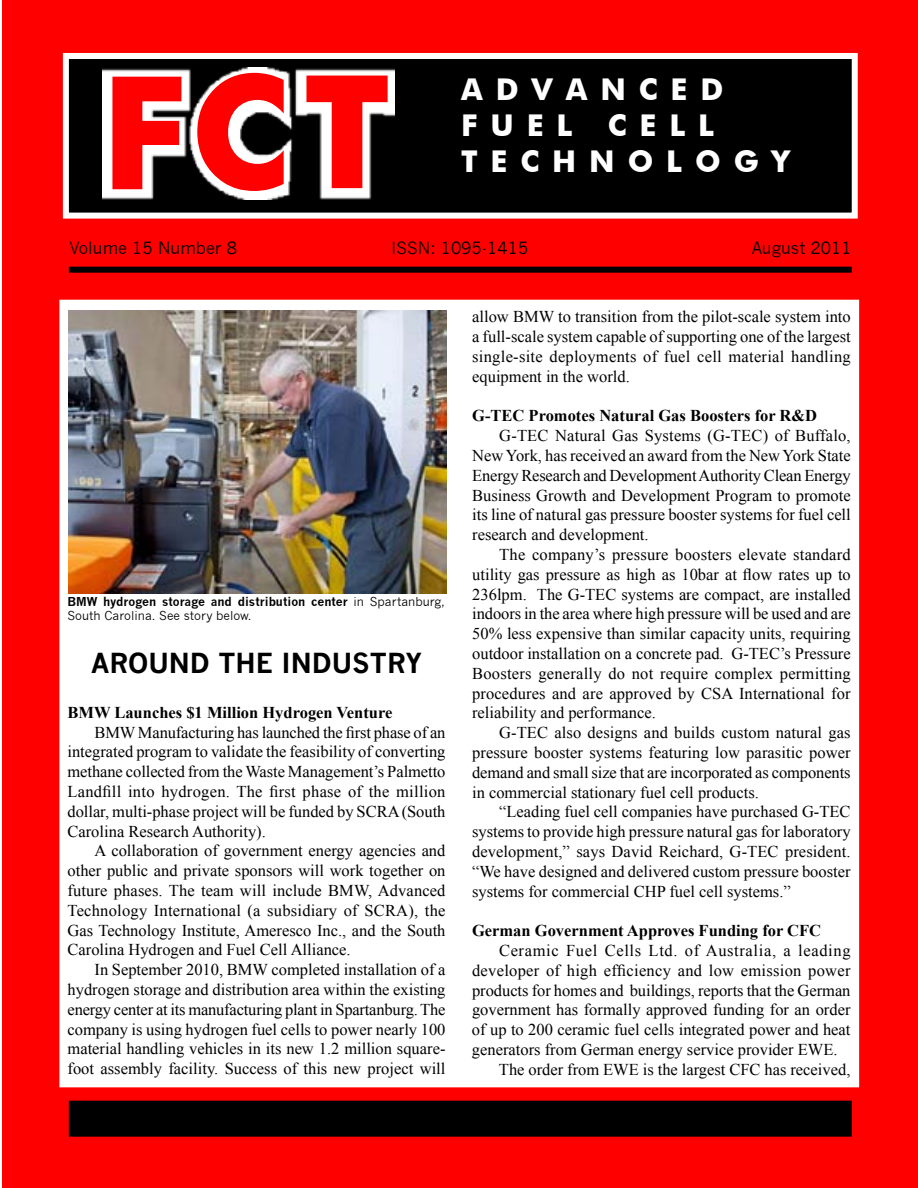
<style>
.page{position:relative;width:918px;height:1188px;background:#fff}
.page>*{position:absolute;margin:0;border:0;box-sizing:border-box;transform-origin:0 0}
.t1{font:700 157.5px "Futura BT";color:#f00}
.t2{font:700 30px/36px "Futura BT";letter-spacing:.43em;color:#fff}
.t3{font:700 27px "News Gothic";color:#000}
.t4{font:16.5px/19.8px "Times New Roman";color:#000;text-align:justify}
.t5{font:700 16.5px "Times New Roman";color:#000}
.t6{font:16.5px "Times New Roman";letter-spacing:.04em;color:#000}
.t7{font:16.5px "News Gothic";color:#000}
.t8{font:12px/14.4px "News Gothic";color:#000}
.s1{font-weight:700}
</style>
<div class="page">
<div style="left:2px;top:0;width:916px;height:1188px;background:#f00"></div>
<div style="left:66px;top:56px;width:789px;height:160px;background:#000"></div>
<div style="left:63px;top:53px;width:795px;height:166px;border:6px solid #fff"></div>
<div style="left:69px;top:1101px;width:783px;height:36px;background:#000"></div>
<div style="left:69px;top:267px;width:783px;height:6px;background:#000"></div>
<img style="left:102px;top:67px;width:293px;height:132px">
<div style="left:60px;top:300px;width:798px;height:787px;background:#fff"></div>
<img style="left:68px;top:310px;width:378px;height:284px">
<h1 class="t1" style="left:190px;top:36px;width:100px">C</h1>
<h1 class="t1" style="left:100px;top:37px;width:292px">F T</h1>
<h2 class="t2" style="left:461px;top:71px;width:330px">ADVANCED<br>FUEL CELL<br>TECHNOLOGY</h2>
<p class="t7" style="left:70px;top:238px;width:169px">Volume 15 Number 8</p>
<p class="t7" style="left:391px;top:238px;width:139px">ISSN: 1095-1415</p>
<p class="t7" style="left:752px;top:239px;width:102px">August 2011</p>
<p class="t8" style="left:68px;top:594px;width:379px"><span class="s1">BMW hydrogen storage and distribution center</span> in Spartanburg,<br>South Carolina. See story below.</p>
<h3 class="t3" style="left:91px;top:646px;width:332px">AROUND THE INDUSTRY</h3>
<p class="t5" style="left:68px;top:701px;width:327px">BMW Launches $1 Million Hydrogen Venture</p>
<p class="t4" style="left:67px;top:722px;width:380px;text-indent:27px">BMW Manufacturing has launched the first phase of an integrated program to validate the feasibility of converting methane collected from the Waste Management’s Palmetto Landfill into hydrogen. The first phase of the million dollar, multi-phase project will be funded by SCRA(South Carolina Research Authority).</p>
<p class="t4" style="left:68px;top:841px;width:380px;text-indent:27px">A collaboration of government energy agencies and other public and private sponsors will work together on future phases. The team will include BMW, Advanced Technology International (a subsidiary of SCRA), the Gas Technology Institute, Ameresco Inc., and the South Carolina Hydrogen and Fuel Cell Alliance.</p>
<p class="t4" style="left:68px;top:959px;width:380px;text-indent:27px">In September 2010, BMW completed installation of a hydrogen storage and distribution area within the existing energy center at its manufacturing plant in Spartanburg.The company is using hydrogen fuel cells to power nearly 100 material handling vehicles in its new 1.2 million square&shy;foot assembly facility. Success of this new project will</p>
<p class="t4" style="left:472px;top:307px;width:380px">allow BMW to transition from the pilot-scale system into a full-scale system capable of supporting one of the largest single-site deployments of fuel cell material handling equipment in the world.</p>
<p class="t5" style="left:472px;top:405px;width:346px">G-TEC Promotes Natural Gas Boosters for R&amp;D</p>
<p class="t4" style="left:472px;top:426px;width:380px;text-indent:27px">G-TEC Natural Gas Systems (G-TEC) of Buffalo, New York, has received an award from the New York State Energy Research and DevelopmentAuthority Clean Energy Business Growth and Development Program to promote its line of natural gas pressure booster systems for fuel cell research and development.</p>
<p class="t4" style="left:472px;top:544px;width:380px;text-indent:27px">The company’s pressure boosters elevate standard utility gas pressure as high as 10bar at flow rates up to 236lpm. The G-TEC systems are compact, are installed indoors in the area where high pressure will be used and are 50% less expensive than similar capacity units, requiring outdoor installation on a concrete pad. G-TEC’s Pressure Boosters generally do not require complex permitting procedures and are approved by CSA International for reliability and performance.</p>
<p class="t4" style="left:472px;top:723px;width:380px;text-indent:27px">G-TEC also designs and builds custom natural gas pressure booster systems featuring low parasitic power demand and small size that are incorporated as components in commercial stationary fuel cell products.</p>
<p class="t4" style="left:472px;top:802px;width:380px;text-indent:27px">“Leading fuel cell companies have purchased G-TEC systems to provide high pressure natural gas for laboratory development,” says David Reichard, G-TEC president. “We have designed and delivered custom pressure booster systems for commercial CHP fuel cell systems.”</p>
<p class="t5" style="left:472px;top:919px;width:351px">German Government Approves Funding for CFC</p>
<p class="t6" style="left:499px;top:939px;width:353px">Ceramic Fuel Cells Ltd. of Australia, a leading</p>
<p class="t4" style="left:472px;top:960px;width:380px">developer of high efficiency and low emission power</p>
<p class="t4" style="left:472px;top:980px;width:380px">products for homes and buildings, reports that the German</p>
<p class="t4" style="left:472px;top:1000px;width:380px">government has formally approved funding for an order</p>
<p class="t4" style="left:472px;top:1020px;width:380px">of up to 200 ceramic fuel cells integrated power and heat</p>
<p class="t4" style="left:472px;top:1039px;width:367px">generators from German energy service provider EWE.</p>
<p class="t4" style="left:499px;top:1059px;width:353px">The order from EWE is the largest CFC has received,</p>
</div>
